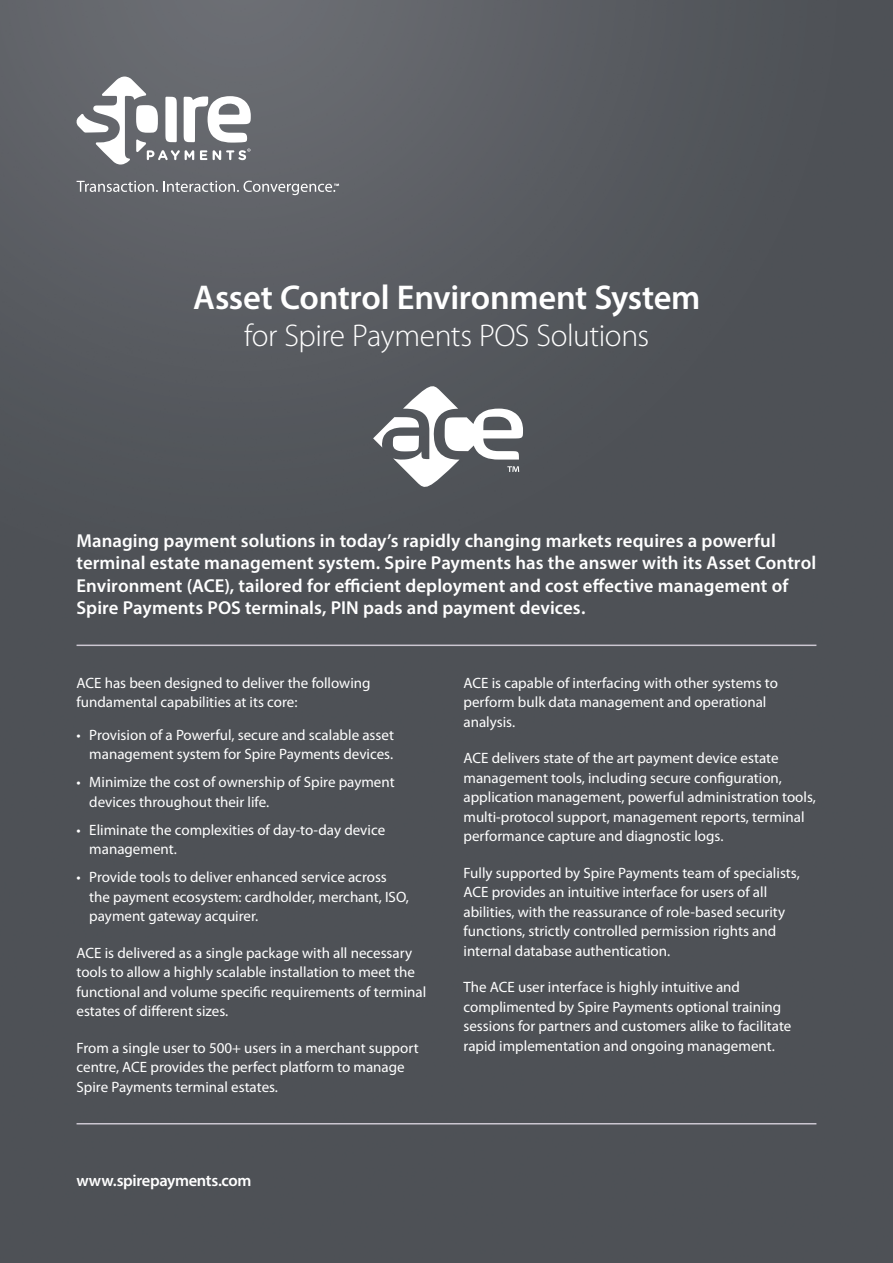
<style>
.page{position:relative;width:893px;height:1263px;background:#fff}
.page>*{position:absolute;margin:0;border:0;box-sizing:border-box;transform-origin:0 0}
.t1{font:600 34.5px "Myriad Pro";letter-spacing:-.01em;color:#fff}
.t2{font:300 31.5px "Myriad Pro";letter-spacing:-.015em;color:#fff}
.t3{font:600 18.75px/22.5px "Myriad Pro";letter-spacing:.005em;color:#fff}
.t4{font:600 16.5px "Myriad Pro";letter-spacing:-.02em;color:#fff}
.t5{font:15px/19.5px "Myriad Pro";color:#fff}
</style>
<div class="page">
<img style="left:0;top:0;width:893px;height:1263px">
<hr style="left:77px;top:1123px;width:739px;height:1px;background:#ccc7d1">
<svg style="left:373px;top:382px;width:150px;height:109px"></svg>
<hr style="left:77px;top:644px;width:739px;height:2px;background:#ccc7d1">
<svg style="left:77px;top:181px;width:262px;height:14px;background:#828489"></svg>
<svg style="left:77px;top:77px;width:174px;height:88px"></svg>
<h1 class="t1" style="left:193px;top:275px;width:509px">Asset Control Environment System</h1>
<h2 class="t2" style="left:244px;top:319px;width:407px">for Spire Payments POS Solutions</h2>
<p class="t3" style="left:77px;top:529px;width:741px">Managing payment solutions in today’s rapidly changing markets requires a powerful terminal estate management system. Spire Payments has the answer with its Asset Control Environment (ACE), tailored for efficient deployment and cost effective management of Spire Payments POS terminals, PIN pads and payment devices.</p>
<p class="t5" style="left:77px;top:673px;width:296px">ACE has been designed to deliver the following fundamental capabilities at its core:</p>
<p class="t5" style="left:77px;top:725px;width:319px;text-align:right">• Provision of a Powerful, secure and scalable asset management system for Spire Payments devices.</p>
<p class="t5" style="left:89px;top:773px;width:307px;text-indent:-13px">• Minimize the cost of ownership of Spire payment devices throughout their life.</p>
<p class="t5" style="left:89px;top:820px;width:297px;text-indent:-13px">• Eliminate the complexities of day-to-day device management.</p>
<p class="t5" style="left:89px;top:868px;width:321px;text-indent:-13px">• Provide tools to deliver enhanced service across the payment ecosystem: cardholder, merchant, ISO, payment gateway acquirer.</p>
<p class="t5" style="left:77px;top:943px;width:351px">ACE is delivered as a single package with all necessary tools to allow a highly scalable installation to meet the functional and volume specific requirements of terminal estates of different sizes.</p>
<p class="t5" style="left:77px;top:1038px;width:344px">From a single user to 500+ users in a merchant support centre, ACE provides the perfect platform to manage<br>Spire Payments terminal estates.</p>
<p class="t4" style="left:77px;top:1170px;width:176px">www.spirepayments.com</p>
<p class="t5" style="left:463px;top:673px;width:316px">ACE is capable of interfacing with other systems to perform bulk data management and operational analysis.</p>
<p class="t5" style="left:463px;top:749px;width:354px">ACE delivers state of the art payment device estate management tools, including secure configuration, application management, powerful administration tools, multi-protocol support, management reports, terminal performance capture and diagnostic logs.</p>
<p class="t5" style="left:463px;top:863px;width:338px">Fully supported by Spire Payments team of specialists, ACE provides an intuitive interface for users of all abilities, with the reassurance of role-based security functions, strictly controlled permission rights and internal database authentication.</p>
<p class="t5" style="left:463px;top:978px;width:329px">The ACE user interface is highly intuitive and complimented by Spire Payments optional training sessions for partners and customers alike to facilitate rapid implementation and ongoing management.</p>
</div>
